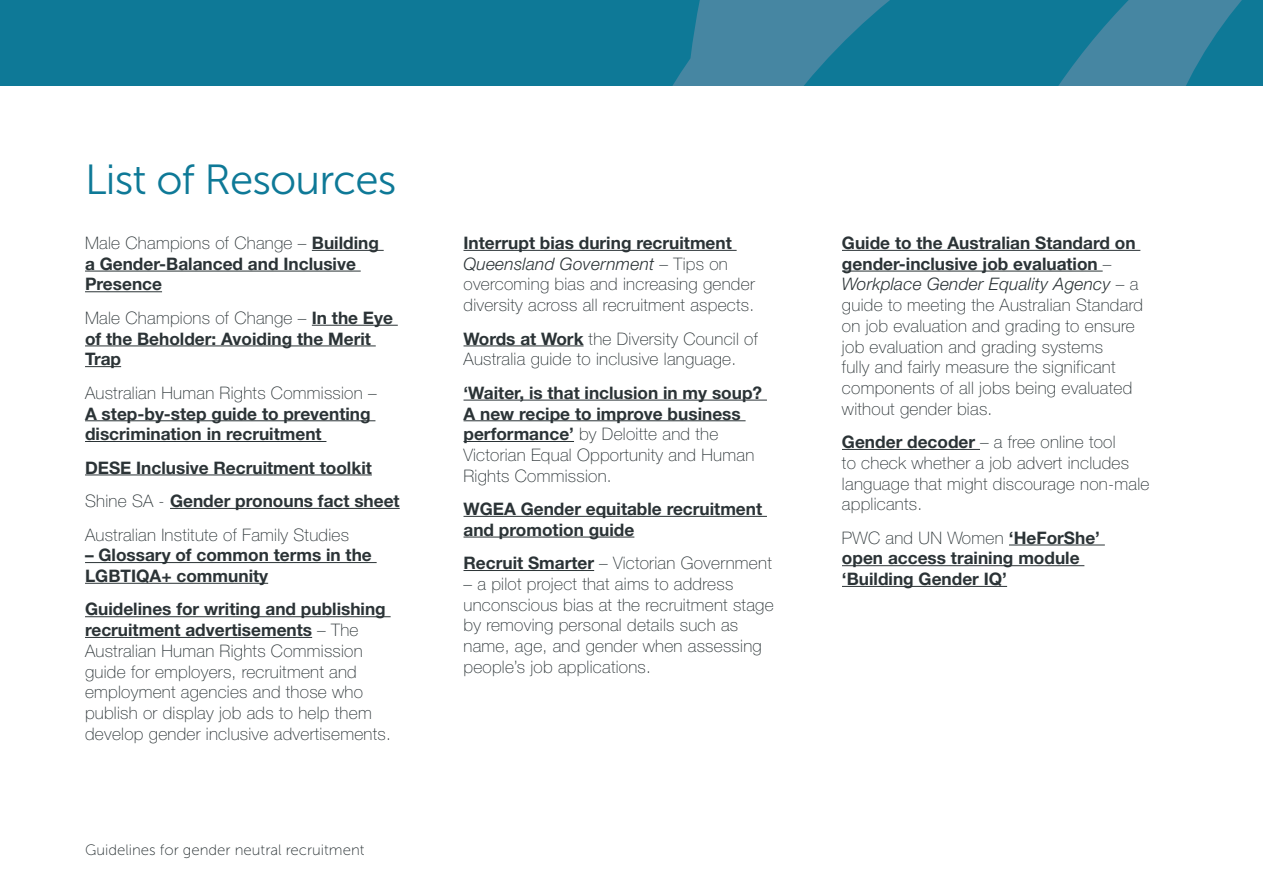
<style>
.page{position:relative;width:1263px;height:893px;background:#fff}
.page>*{position:absolute;margin:0;border:0;box-sizing:border-box;transform-origin:0 0}
.t1{font:42px "Museo Sans 300";letter-spacing:-.02em;color:#0e7997}
.Body{font:17.25px/20.7px "Helvetica Neue LT 35 Th";letter-spacing:.015em;color:#2b3336}
.Body-2{font:17.25px/20.7px "Helvetica Neue LT 75 Bd";color:#2b3336}
.t2{font:15px "Museo Sans 100";color:#2b3336}
.s1{font-family:"Helvetica Neue LT 35 Th"}
.s2{font-family:"Helvetica Neue LT 75 Bd"}
.s3{font-family:"Helvetica Neue LT 46 Lt It"}
</style>
<div class="page">
<div style="left:0;top:0;width:1263px;height:85px;background:#0e7997"></div>
<svg style="left:673px;top:0;width:569px;height:85px"></svg>
<hr style="left:312px;top:250px;width:72px;height:1px;background:#2b3336">
<hr style="left:85px;top:271px;width:276px;height:1px;background:#2b3336">
<hr style="left:85px;top:291px;width:77px;height:1px;background:#2b3336">
<hr style="left:312px;top:325px;width:86px;height:1px;background:#2b3336">
<hr style="left:85px;top:345px;width:291px;height:1px;background:#2b3336">
<hr style="left:85px;top:366px;width:36px;height:1px;background:#2b3336">
<hr style="left:85px;top:420px;width:290px;height:1px;background:#2b3336">
<hr style="left:85px;top:441px;width:241px;height:1px;background:#2b3336">
<hr style="left:85px;top:474px;width:287px;height:1px;background:#2b3336">
<hr style="left:170px;top:508px;width:230px;height:1px;background:#2b3336">
<hr style="left:85px;top:562px;width:292px;height:1px;background:#2b3336">
<hr style="left:85px;top:583px;width:183px;height:1px;background:#2b3336">
<hr style="left:85px;top:616px;width:306px;height:1px;background:#2b3336">
<hr style="left:85px;top:637px;width:227px;height:1px;background:#2b3336">
<hr style="left:463px;top:250px;width:274px;height:1px;background:#2b3336">
<hr style="left:463px;top:345px;width:121px;height:1px;background:#2b3336">
<hr style="left:463px;top:400px;width:304px;height:1px;background:#2b3336">
<hr style="left:463px;top:420px;width:282px;height:1px;background:#2b3336">
<hr style="left:463px;top:441px;width:111px;height:1px;background:#2b3336">
<hr style="left:463px;top:516px;width:304px;height:1px;background:#2b3336">
<hr style="left:463px;top:537px;width:171px;height:1px;background:#2b3336">
<hr style="left:463px;top:570px;width:131px;height:1px;background:#2b3336">
<hr style="left:842px;top:250px;width:298px;height:1px;background:#2b3336">
<hr style="left:842px;top:271px;width:261px;height:1px;background:#2b3336">
<hr style="left:842px;top:449px;width:138px;height:1px;background:#2b3336">
<hr style="left:1009px;top:545px;width:96px;height:1px;background:#2b3336">
<hr style="left:842px;top:565px;width:242px;height:1px;background:#2b3336">
<hr style="left:842px;top:586px;width:165px;height:1px;background:#2b3336">
<h2 class="t1" style="left:85px;top:157px;width:313px">List of Resources</h2>
<p class="Body-2" style="left:85px;top:232px;width:295px"><span class="s1">Male Champions of Change –</span> Building a Gender-Balanced and Inclusive<br>Presence</p>
<p class="Body-2" style="left:85px;top:307px;width:309px"><span class="s1">Male Champions of Change –</span> In the Eye of the Beholder: Avoiding the Merit<br>Trap</p>
<p class="Body-2" style="left:85px;top:382px;width:293px"><span class="s1">Australian Human Rights Commission –<br></span>A step-by-step guide to preventing discrimination in recruitment</p>
<p class="Body-2" style="left:85px;top:457px;width:288px">DESE Inclusive Recruitment toolkit</p>
<p class="Body-2" style="left:85px;top:490px;width:316px"><span class="s1">Shine SA -</span> Gender pronouns fact sheet</p>
<p class="Body" style="left:85px;top:524px;width:266px">Australian Institute of Family Studies</p>
<p class="Body-2" style="left:85px;top:544px;width:288px">– Glossary of common terms in the<br>LGBTIQA+ community</p>
<p class="Body" style="left:85px;top:599px;width:307px"><span class="s2">Guidelines for writing and publishing recruitment advertisements</span> – The Australian Human Rights Commission guide for employers, recruitment and employment agencies and those who publish or display job ads to help them develop gender inclusive advertisements.</p>
<p class="t2" style="left:85px;top:842px;width:281px">Guidelines for gender neutral recruitment</p>
<p class="Body" style="left:463px;top:232px;width:293px"><span class="s2">Interrupt bias during recruitment </span><span class="s3">Queensland Government</span> – Tips on overcoming bias and increasing gender diversity across all recruitment aspects.</p>
<p class="Body" style="left:463px;top:328px;width:296px"><span class="s2">Words at Work</span> the Diversity Council of<br>Australia guide to inclusive language.</p>
<p class="Body-2" style="left:463px;top:382px;width:300px">‘Waiter, is that inclusion in my soup?<br>A new recipe to improve business performance’ <span class="s1">by Deloitte and the<br>Victorian Equal Opportunity and Human<br>Rights Commission.</span></p>
<p class="Body-2" style="left:463px;top:498px;width:300px">WGEA Gender equitable recruitment and promotion guide</p>
<p class="Body" style="left:463px;top:552px;width:310px"><span class="s2">Recruit Smarter</span> – Victorian Government</p>
<p class="Body" style="left:463px;top:573px;width:312px">– a pilot project that aims to address unconscious bias at the recruitment stage by removing personal details such as name, age, and gender when assessing people’s job applications.</p>
<p class="Body" style="left:842px;top:232px;width:302px"><span class="s2">Guide to the Australian Standard on gender-inclusive job evaluation</span> – <span class="s3">Workplace Gender Equality Agency</span> – a guide to meeting the Australian Standard on job evaluation and grading to ensure job evaluation and grading systems<br>fully and fairly measure the significant components of all jobs being evaluated without gender bias.</p>
<p class="Body" style="left:842px;top:431px;width:309px"><span class="s2">Gender decoder</span> – a free online tool<br>to check whether a job advert includes language that might discourage non-male applicants.</p>
<p class="Body-2" style="left:842px;top:527px;width:260px"><span class="s1">PWC and UN Women</span> ‘HeForShe’ open access training module ‘Building Gender IQ’</p>
</div>
